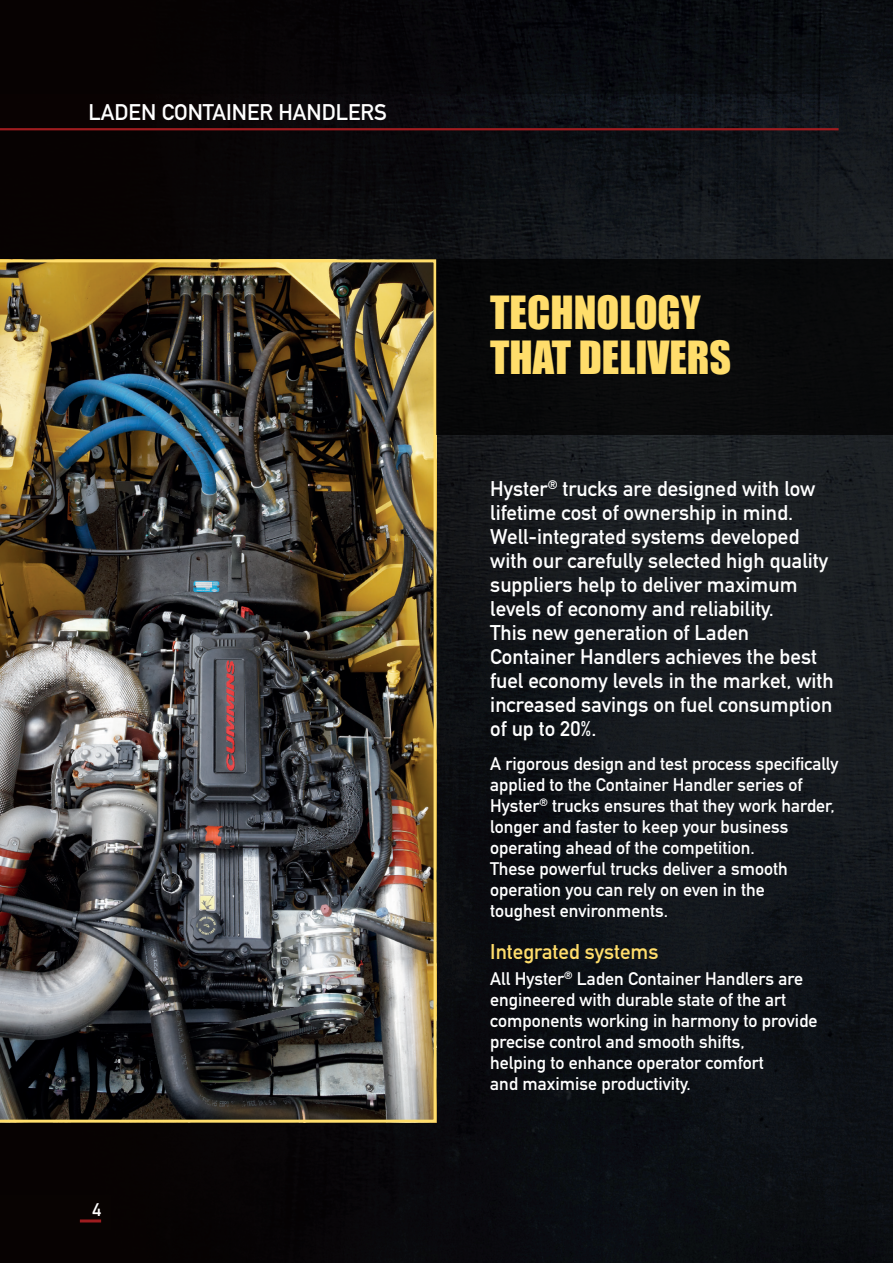
<style>
.page{position:relative;width:893px;height:1263px;background:#fff}
.page>*{position:absolute;margin:0;border:0;box-sizing:border-box;transform-origin:0 0}
.Main_Headings_28pt{font:42px/44.5px "Impact";color:#ffdd6b}
.t1{font:22.35px "DIN Mittelschrift";color:#fff}
.Intro_Text{font:21px/24px "DIN Mittelschrift";color:#fff}
.Yellow_Subheading_DI{font:21px "DIN Mittelschrift";color:#ffdd6b}
.White_Body_text_12pt{font:18px/21px "DIN Mittelschrift";color:#fff}
</style>
<div class="page">
<img style="left:0;top:0;width:893px;height:1263px">
<img style="left:0;top:259px;width:437px;height:864px">
<div style="left:0;top:95px;width:839px;height:34px;background:linear-gradient(to right,#070000,#121921)"></div>
<hr style="left:0;top:128px;width:839px;height:2px;background:#9e1c1f">
<div style="left:437px;top:259px;width:456px;height:176px;background:#08090a"></div>
<div style="left:0;top:1195px;width:111px;height:34px;background:#080302"></div>
<hr style="left:80px;top:1219px;width:21px;height:3px;background:#9e1c1f">
<p class="t1" style="left:89px;top:99px;width:300px">LADEN CONTAINER HANDLERS</p>
<p class="White_Body_text_12pt" style="left:92px;top:1199px;width:10px">4</p>
<p class="Main_Headings_28pt" style="left:490px;top:290px;width:242px">TECHNOLOGY<br>THAT DELIVERS</p>
<p class="Intro_Text" style="left:490px;top:477px;width:345px">Hyster<sup>®</sup> trucks are designed with low lifetime cost of ownership in mind.<br>Well-integrated systems developed with our carefully selected high quality suppliers help to deliver maximum levels of economy and reliability.<br>This new generation of Laden Container Handlers achieves the best fuel economy levels in the market, with increased savings on fuel consumption of up to 20%.</p>
<p class="White_Body_text_12pt" style="left:490px;top:753px;width:350px">A rigorous design and test process specifically applied to the Container Handler series of Hyster<sup>®</sup> trucks ensures that they work harder, longer and faster to keep your business operating ahead of the competition.<br>These powerful trucks deliver a smooth operation you can rely on even in the<br>toughest environments.</p>
<p class="Yellow_Subheading_DI" style="left:490px;top:940px;width:170px">Integrated systems</p>
<p class="White_Body_text_12pt" style="left:490px;top:968px;width:329px">All Hyster<sup>®</sup> Laden Container Handlers are engineered with durable state of the art components working in harmony to provide precise control and smooth shifts,<br>helping to enhance operator comfort<br>and maximise productivity.</p>
</div>
